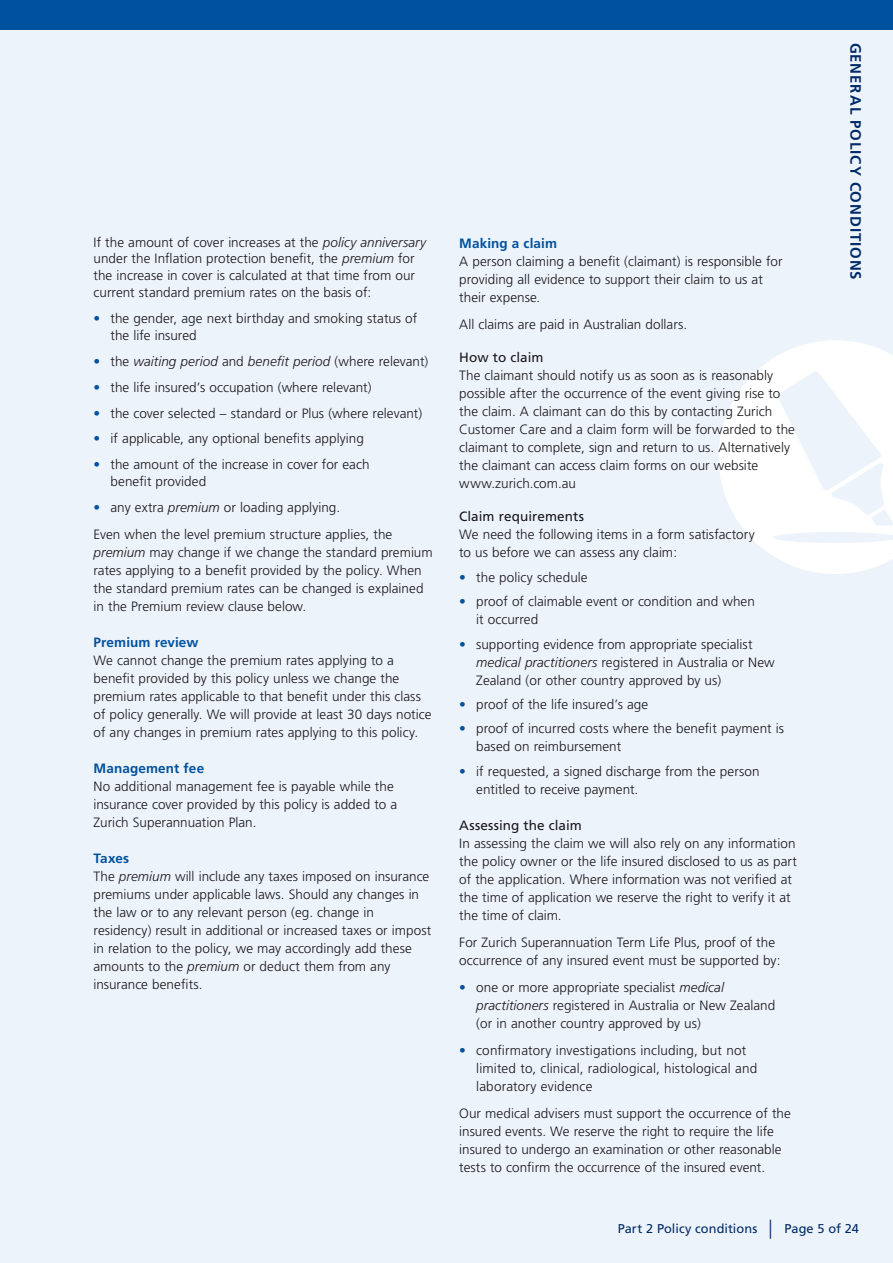
<style>
.page{position:relative;width:893px;height:1263px;background:#edf3fa}
.page>*{position:absolute;margin:0;border:0;box-sizing:border-box;transform-origin:0 0}
.Side_strip_-_RH{font:700 15px "Frutiger";letter-spacing:.06em;color:#002b67}
.BODY{font:300 13.5px/18px "Frutiger";color:#1a171c}
.Bullet_-_ZB1{font:300 13.5px/18px "Frutiger";letter-spacing:.005em;color:#1a171c}
.Bullet_-_ZB1-2{font:italic 300 13.5px "Frutiger";letter-spacing:.005em;color:#1a171c}
.Head_4__roman{font:13.5px "Frutiger";letter-spacing:.005em;color:#1a171c}
.Head_3{font:700 13.5px "Frutiger";letter-spacing:.01em;color:#00519e}
.t1{font:12.75px "Frutiger";letter-spacing:.005em;color:#002b67}
.s1{font-style:italic}
.s2{color:#00519e}
.s3{font-style:normal;color:#00519e}
.s4{font-style:normal}
.s5{font-size:19.2px}
</style>
<div class="page">
<svg style="left:719px;top:340px;width:174px;height:234px"></svg>
<div style="left:0;top:0;width:893px;height:30px;background:#00519e"></div>
<p class="BODY" style="left:94px;top:234px;width:334px;line-height:16.8px">If the amount of cover increases at the <span class="s1">policy anniversary </span>under the Inflation protection benefit, the <span class="s1">premium</span> for the increase in cover is calculated at that time from our current standard premium rates on the basis of:</p>
<p class="Bullet_-_ZB1" style="left:111px;top:310px;width:308px;line-height:16.8px;text-indent:-17px"><span class="s2">•</span> the gender, age next birthday and smoking status of the life insured</p>
<p class="Bullet_-_ZB1-2" style="left:94px;top:353px;width:336px"><span class="s3">•</span> <span class="s4">the</span> waiting period <span class="s4">and</span> benefit period <span class="s4">(where relevant)</span></p>
<p class="Bullet_-_ZB1" style="left:94px;top:378px;width:279px"><span class="s2">•</span> the life insured’s occupation (where relevant)</p>
<p class="Bullet_-_ZB1" style="left:94px;top:404px;width:330px"><span class="s2">•</span> the cover selected – standard or Plus (where relevant)</p>
<p class="Bullet_-_ZB1" style="left:94px;top:430px;width:272px"><span class="s2">•</span> if applicable, any optional benefits applying</p>
<p class="Bullet_-_ZB1" style="left:111px;top:456px;width:261px;line-height:16.8px;text-indent:-17px"><span class="s2">•</span> the amount of the increase in cover for each benefit provided</p>
<p class="Bullet_-_ZB1" style="left:94px;top:499px;width:248px"><span class="s2">•</span> any extra <span class="s1">premium</span> or loading applying.</p>
<p class="BODY" style="left:94px;top:526px;width:341px">Even when the level premium structure applies, the <span class="s1">premium</span> may change if we change the standard premium rates applying to a benefit provided by the policy. When the standard premium rates can be changed is explained in the Premium review clause below.</p>
<p class="Head_3" style="left:94px;top:634px;width:106px">Premium review</p>
<p class="BODY" style="left:94px;top:652px;width:339px">We cannot change the premium rates applying to a benefit provided by this policy unless we change the premium rates applicable to that benefit under this class of policy generally. We will provide at least 30 days notice of any changes in premium rates applying to this policy.</p>
<p class="Head_3" style="left:94px;top:760px;width:112px">Management fee</p>
<p class="BODY" style="left:94px;top:778px;width:305px">No additional management fee is payable while the insurance cover provided by this policy is added to a<br>Zurich Superannuation Plan.</p>
<p class="Head_3" style="left:94px;top:850px;width:37px">Taxes</p>
<p class="BODY" style="left:94px;top:868px;width:339px">The <span class="s1">premium</span> will include any taxes imposed on insurance premiums under applicable laws. Should any changes in the law or to any relevant person (eg. change in residency) result in additional or increased taxes or impost in relation to the policy, we may accordingly add these amounts to the <span class="s1">premium</span> or deduct them from any insurance benefits.</p>
<p class="Head_3" style="left:459px;top:235px;width:99px">Making a claim</p>
<p class="BODY" style="left:459px;top:252px;width:325px">A person claiming a benefit (claimant) is responsible for providing all evidence to support their claim to us at their expense.</p>
<p class="BODY" style="left:459px;top:315px;width:229px">All claims are paid in Australian dollars.</p>
<p class="Head_4__roman" style="left:459px;top:349px;width:86px">How to claim</p>
<p class="BODY" style="left:459px;top:367px;width:337px">The claimant should notify us as soon as is reasonably possible after the occurrence of the event giving rise to the claim. A claimant can do this by contacting Zurich Customer Care and a claim form will be forwarded to the claimant to complete, sign and return to us. Alternatively the claimant can access claim forms on our website www.zurich.com.au</p>
<p class="Head_4__roman" style="left:459px;top:509px;width:126px">Claim requirements</p>
<p class="BODY" style="left:459px;top:526px;width:297px">We need the following items in a form satisfactory to us before we can assess any claim:</p>
<p class="Bullet_-_ZB1" style="left:459px;top:568px;width:130px"><span class="s2">•</span> the policy schedule</p>
<p class="Bullet_-_ZB1" style="left:476px;top:593px;width:280px;text-indent:-17px"><span class="s2">•</span> proof of claimable event or condition and when it occurred</p>
<p class="Bullet_-_ZB1" style="left:476px;top:635px;width:300px;text-indent:-17px"><span class="s2">•</span> supporting evidence from appropriate specialist <span class="s1">medical practitioners</span> registered in Australia or New<br>Zealand (or other country approved by us)</p>
<p class="Bullet_-_ZB1" style="left:459px;top:695px;width:191px"><span class="s2">•</span> proof of the life insured’s age</p>
<p class="Bullet_-_ZB1" style="left:476px;top:720px;width:309px;text-indent:-17px"><span class="s2">•</span> proof of incurred costs where the benefit payment is based on reimbursement</p>
<p class="Bullet_-_ZB1" style="left:476px;top:762px;width:285px;text-indent:-17px"><span class="s2">•</span> if requested, a signed discharge from the person entitled to receive payment.</p>
<p class="Head_4__roman" style="left:459px;top:817px;width:124px">Assessing the claim</p>
<p class="BODY" style="left:459px;top:834px;width:339px">In assessing the claim we will also rely on any information the policy owner or the life insured disclosed to us as part of the application. Where information was not verified at the time of application we reserve the right to verify it at the time of claim.</p>
<p class="BODY" style="left:459px;top:933px;width:323px">For Zurich Superannuation Term Life Plus, proof of the occurrence of any insured event must be supported by:</p>
<p class="Bullet_-_ZB1" style="left:476px;top:978px;width:300px;text-indent:-17px"><span class="s2">•</span> one or more appropriate specialist <span class="s1">medical practitioners</span> registered in Australia or New Zealand (or in another country approved by us)</p>
<p class="Bullet_-_ZB1" style="left:476px;top:1041px;width:283px;text-indent:-17px"><span class="s2">•</span> confirmatory investigations including, but not limited to, clinical, radiological, histological and laboratory evidence</p>
<p class="BODY" style="left:459px;top:1104px;width:333px">Our medical advisers must support the occurrence of the insured events. We reserve the right to require the life insured to undergo an examination or other reasonable tests to confirm the occurrence of the insured event.</p>
<p class="Side_strip_-_RH" style="left:864px;top:43px;width:239px;rotate:90deg">GENERAL POLICY CONDITIONS</p>
<p class="t1" style="left:618px;top:1221px;width:243px">Part 2 Policy conditions <span class="s5">|</span> Page 5 of 24</p>
</div>
